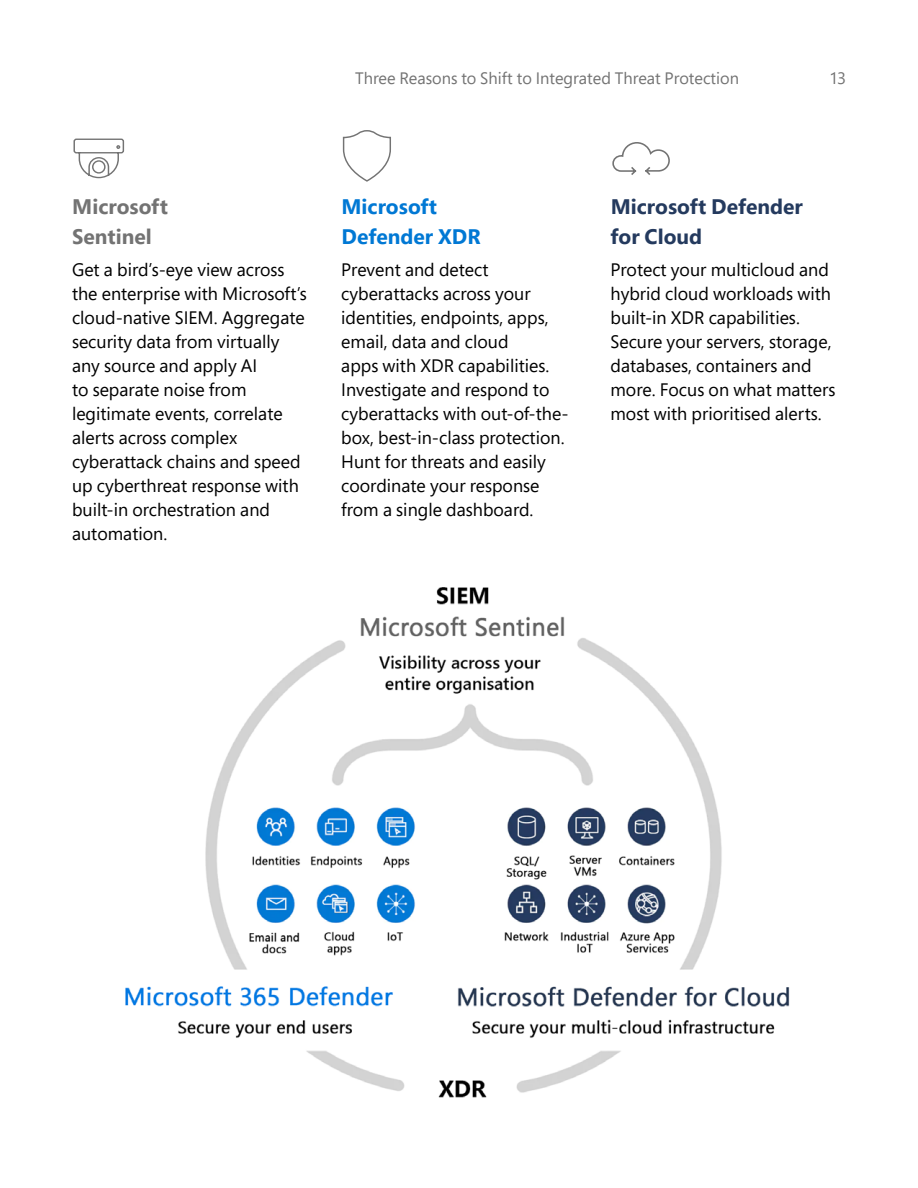
<style>
.page{position:relative;width:918px;height:1188px;background:#fff}
.page>*{position:absolute;margin:0;border:0;box-sizing:border-box;transform-origin:0 0}
.Highlight_text_14_20{font:700 21px/30px "Segoe Pro";color:#243a5e}
.Highlight_text_14_20-2{font:700 21px/30px "Segoe Pro";color:#0078d4}
.Highlight_text_14_20-3{font:700 21px/30px "Segoe Pro";color:#737373}
.Highlight_text_14_20-4{font:18px/24px "Segoe Pro";color:#000}
.t1{font:16.5px "Segoe Pro";color:#737373}
</style>
<div class="page">
<svg style="left:612px;top:142px;width:58px;height:33px"></svg>
<svg style="left:73px;top:138px;width:52px;height:41px"></svg>
<svg style="left:342px;top:130px;width:49px;height:52px"></svg>
<img style="left:125px;top:587px;width:665px;height:511px">
<p class="t1" style="left:355px;top:67px;width:385px">Three Reasons to Shift to Integrated Threat Protection</p>
<p class="t1" style="left:831px;top:67px;width:17px">13</p>
<p class="Highlight_text_14_20-3" style="left:72px;top:191px;width:97px">Microsoft<br>Sentinel</p>
<p class="Highlight_text_14_20-4" style="left:72px;top:257px;width:236px">Get a bird’s-eye view across the enterprise with Microsoft’s cloud-native SIEM. Aggregate security data from virtually any source and apply AI<br>to separate noise from legitimate events, correlate alerts across complex cyberattack chains and speed up cyberthreat response with built-in orchestration and automation.</p>
<p class="Highlight_text_14_20-2" style="left:342px;top:191px;width:141px">Microsoft<br>Defender XDR</p>
<p class="Highlight_text_14_20-4" style="left:341px;top:257px;width:229px">Prevent and detect cyberattacks across your identities, endpoints, apps, email, data and cloud<br>apps with XDR capabilities.<br>Investigate and respond to cyberattacks with out-of-the&shy;box, best-in-class protection.<br>Hunt for threats and easily coordinate your response from a single dashboard.</p>
<p class="Highlight_text_14_20" style="left:610px;top:191px;width:194px">Microsoft Defender for Cloud</p>
<p class="Highlight_text_14_20-4" style="left:610px;top:257px;width:226px">Protect your multicloud and hybrid cloud workloads with built-in XDR capabilities.<br>Secure your servers, storage, databases, containers and more. Focus on what matters most with prioritised alerts.</p>
</div>
